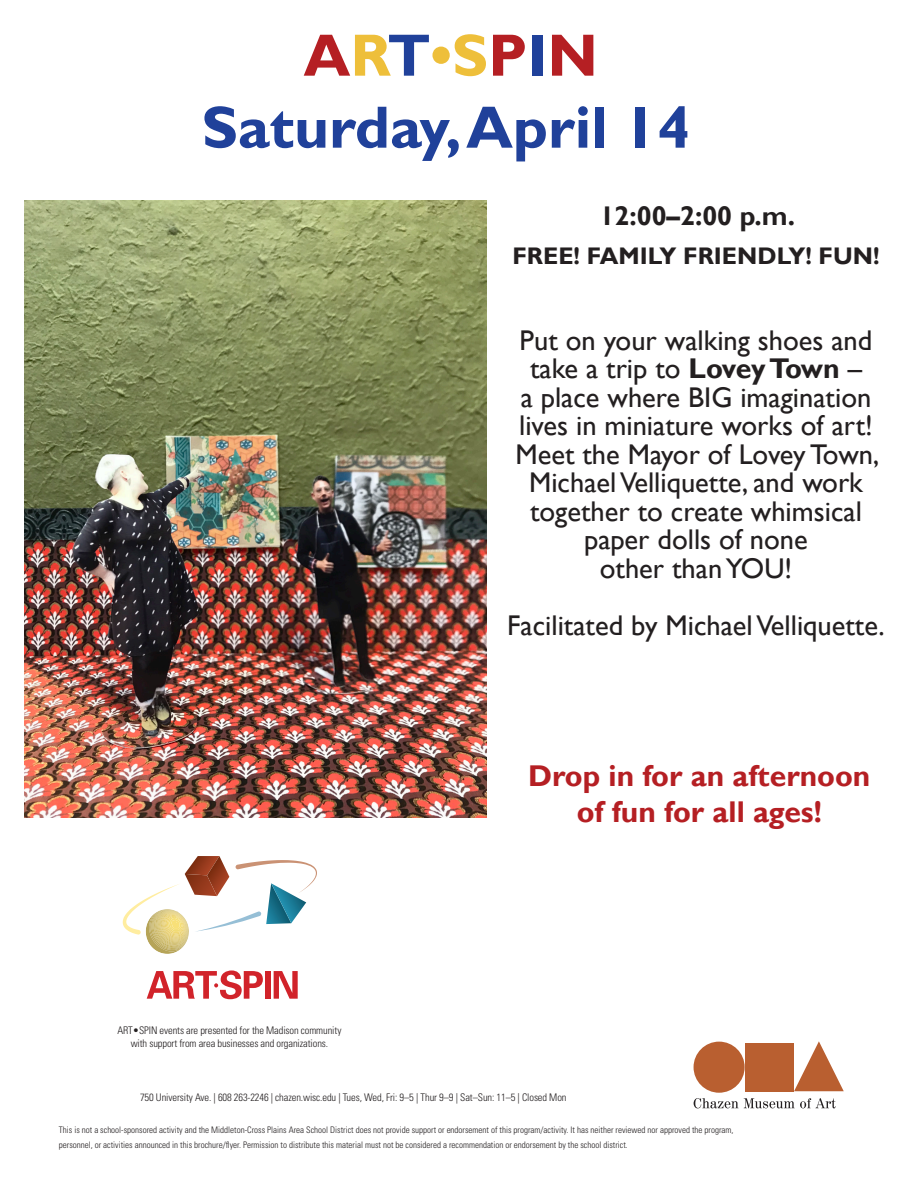
<style>
.page{position:relative;width:918px;height:1188px;background:#fff}
.page>*{position:absolute;margin:0;border:0;box-sizing:border-box;transform-origin:0 0}
.t1{font:700 60px/72px "Gill Sans";color:#20419a;text-align:center}
.t2{font:700 30px "Gill Sans";color:#b51f23}
.t3{font:28.5px/28.5px "Gill Sans";color:#231f20;text-align:center}
.t4{font:700 27px "Gill Sans";color:#231f20}
.t5{font:700 24px "Gill Sans";color:#231f20}
.t6{font:300 condensed 10.5px/13.2px "Univers LT Std";letter-spacing:-.01em;color:#231f20;text-align:center}
.t7{font:300 condensed 9px "Univers LT Std";color:#231f20}
.s1{color:#b51f23}
.s2{color:#eebf3a}
.s3{font-weight:700}
</style>
<div class="page">
<div style="left:745px;top:1043px;width:49px;height:48px;background:#b95f30"></div>
<div style="left:694px;top:1042px;width:51px;height:51px;background:#b95f30;border-radius:50%"></div>
<svg style="left:794px;top:1041px;width:50px;height:50px"></svg>
<svg style="left:694px;top:1098px;width:141px;height:10px"></svg>
<svg style="left:147px;top:970px;width:116px;height:29px"></svg>
<div style="left:265px;top:971px;width:6px;height:28px;background:#d1232a"></div>
<svg style="left:274px;top:971px;width:24px;height:28px"></svg>
<svg style="left:123px;top:856px;width:194px;height:98px"></svg>
<img style="left:24px;top:201px;width:462px;height:616px">
<p class="t1" style="left:202px;top:21px;width:490px"><span class="s1">A</span><span class="s2">R</span>T<span class="s2">•S</span><span class="s1">P</span>I<span class="s1">N<br></span>Saturday, April 14</p>
<p class="t4" style="left:600px;top:200px;width:197px">12:00–2:00 p.m.</p>
<p class="t5" style="left:512px;top:242px;width:369px">FREE! FAMILY FRIENDLY! FUN!</p>
<p class="t3" style="left:520px;top:327px;width:354px">Put on your walking shoes and take a trip to <span class="s3">Lovey Town</span> –</p>
<p class="t3" style="left:515px;top:384px;width:365px">a place where BIG imagination lives in miniature works of art!<br>Meet the Mayor of Lovey Town,<br>Michael Velliquette, and work together to create whimsical paper dolls of none</p>
<p class="t3" style="left:600px;top:555px;width:194px">other than YOU!</p>
<p class="t3" style="left:507px;top:612px;width:379px">Facilitated by Michael Velliquette.</p>
<p class="t6" style="left:117px;top:1024px;width:226px">ART•SPIN events are presented for the Madison community with support from area businesses and organizations.</p>
<p class="t2" style="left:528px;top:758px;width:344px">Drop in for an afternoon</p>
<p class="t2" style="left:577px;top:794px;width:247px">of fun for all ages!</p>
<p class="t6" style="left:140px;top:1091px;width:428px">750 University Ave. | 608 263-2246 | chazen.wisc.edu | Tues, Wed, Fri: 9–5 | Thur 9–9 | Sat–Sun: 11–5 | Closed Mon</p>
<p class="t7" style="left:59px;top:1124px;width:676px">This is not a school-sponsored activity and the Middleton-Cross Plains Area School District does not provide support or endorsement of this program/activity. It has neither reviewed nor approved the program,</p>
<p class="t7" style="left:59px;top:1139px;width:571px">personnel, or activities announced in this brochure/flyer. Permission to distribute this material must not be considered a recommendation or endorsement by the school district.</p>
</div>
